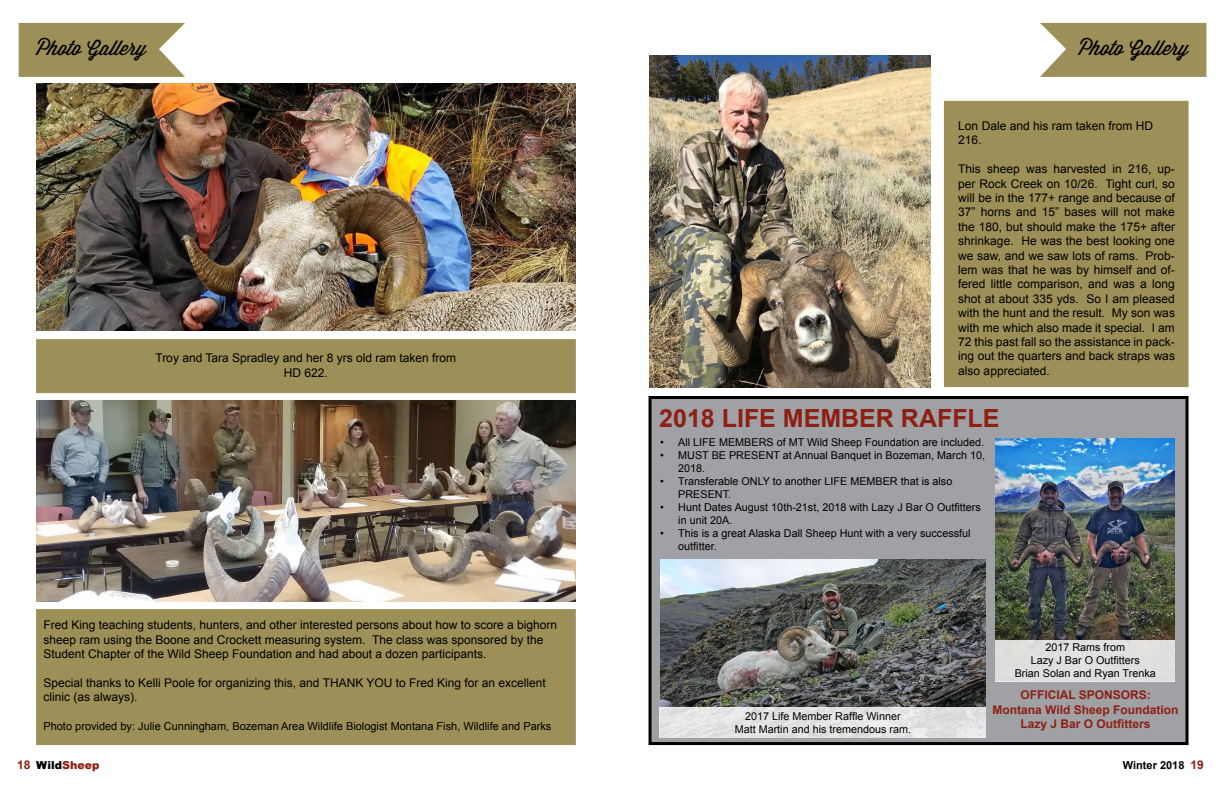
<style>
.page{position:relative;width:1224px;height:792px;background:#fff}
.page>*{position:absolute;margin:0;border:0;box-sizing:border-box;transform-origin:0 0}
.t1{font:700 25px "Arial";color:#8e1f14}
.t2{font:20px "Wisdom Script";color:#000}
.t3{font:12px/14.4px "Arial";color:#000}
.t4{font:700 12px/14.4px "Arial";color:#8e1f14;text-align:center}
.t5{font:11px "Arial";color:#000}
.t6{font:700 11px "Arial";color:#000}
.t7{font:900 11px "Arial";color:#8e1f14}
.t8{font:10.8px/13px "Arial";color:#000}
.s1{font-weight:700;font-size:12px}
.s2{color:#000}
.s3{font-size:12px;color:#8e1f14}
</style>
<div class="page">
<svg style="left:1040px;top:23px;width:166px;height:54px;background:#a49864"></svg>
<svg style="left:19px;top:23px;width:166px;height:54px;background:#a39763"></svg>
<div style="left:944px;top:101px;width:245px;height:286px;background:#9c8f57;border:1px solid #9c8f57"></div>
<div style="left:36px;top:609px;width:540px;height:136px;background:#9c8f57;border:1px solid #9c8f57"></div>
<div style="left:650px;top:398px;width:537px;height:346px;background:#9fa1a4"></div>
<div style="left:649px;top:396px;width:540px;height:349px;border:3px solid #000"></div>
<img style="left:660px;top:559px;width:326px;height:148px">
<img style="left:996px;top:438px;width:179px;height:203px">
<div style="left:996px;top:641px;width:179px;height:41px;background:#e0dfdd"></div>
<div style="left:659px;top:707px;width:327px;height:31px;background:#e3e3e3"></div>
<img style="left:36px;top:401px;width:540px;height:200px">
<img style="left:650px;top:55px;width:280px;height:332px">
<img style="left:36px;top:83px;width:540px;height:247px">
<div style="left:36px;top:339px;width:540px;height:54px;background:#9c8f57;border:1px solid #9c8f57"></div>
<h2 class="t2" style="left:35px;top:32px;width:112px">Photo Gallery</h2>
<h2 class="t2" style="left:1078px;top:32px;width:112px">Photo Gallery</h2>
<p class="t3" style="left:155px;top:351px;width:302px;text-align:center">Troy and Tara Spradley and her 8 yrs old ram taken from<br>HD 622.</p>
<p class="t3" style="left:43px;top:618px;width:515px">Fred King teaching students, hunters, and other interested persons about how to score a bighorn sheep ram using the Boone and Crockett measuring system. The class was sponsored by the<br>Student Chapter of the Wild Sheep Foundation and had about a dozen participants.</p>
<p class="t3" style="left:43px;top:676px;width:504px">Special thanks to Kelli Poole for organizing this, and THANK YOU to Fred King for an excellent clinic (as always).</p>
<p class="t5" style="left:43px;top:719px;width:510px">Photo provided by: Julie Cunningham, Bozeman Area Wildlife Biologist Montana Fish, Wildlife and Parks</p>
<p class="t3" style="left:958px;top:119px;width:196px">Lon Dale and his ram taken from HD<br>216.</p>
<p class="t3" style="left:958px;top:162px;width:218px;text-align:justify">This sheep was harvested in 216, up&shy;per Rock Creek on 10/26. Tight curl, so will be in the 177+ range and because of 37” horns and 15” bases will not make the 180, but should make the 175+ after shrinkage. He was the best looking one we saw, and we saw lots of rams. Prob&shy;lem was that he was by himself and of&shy;fered little comparison, and was a long shot at about 335 yds. So I am pleased with the hunt and the result. My son was with me which also made it special. I am 72 this past fall so the assistance in pack&shy;ing out the quarters and back straps was also appreciated.</p>
<h1 class="t1" style="left:659px;top:402px;width:342px">2018 LIFE MEMBER RAFFLE</h1>
<p class="t8" style="left:660px;top:436px;width:325px">• All LIFE MEMBERS of MT Wild Sheep Foundation are included.</p>
<p class="t8" style="left:678px;top:449px;width:308px;text-indent:-18px">• MUST BE PRESENT at Annual Banquet in Bozeman, March 10,<br>2018.</p>
<p class="t8" style="left:678px;top:475px;width:276px;text-indent:-18px">• Transferable ONLY to another LIFE MEMBER that is also<br>PRESENT.</p>
<p class="t8" style="left:678px;top:501px;width:304px;text-indent:-18px">• Hunt Dates August 10th-21st, 2018 with Lazy J Bar O Outfitters in unit 20A.</p>
<p class="t8" style="left:678px;top:527px;width:294px;text-indent:-18px">• This is a great Alaska Dall Sheep Hunt with a very successful outfitter.</p>
<p class="t8" style="left:1015px;top:641px;width:143px;text-align:center">2017 Rams from<br>Lazy J Bar O Outfitters<br>Brian Solan and Ryan Trenka</p>
<p class="t8" style="left:735px;top:710px;width:178px;text-align:center">2017 Life Member Raffle Winner<br>Matt Martin and his tremendous ram.</p>
<p class="t4" style="left:993px;top:688px;width:187px">OFFICIAL SPONSORS:<br>Montana Wild Sheep Foundation<br>Lazy J Bar O Outfitters</p>
<p class="t7" style="left:17px;top:757px;width:84px"><span class="s1">18</span> <span class="s2">Wild</span>Sheep</p>
<p class="t6" style="left:1123px;top:758px;width:83px">Winter 2018 <span class="s3">19</span></p>
</div>
